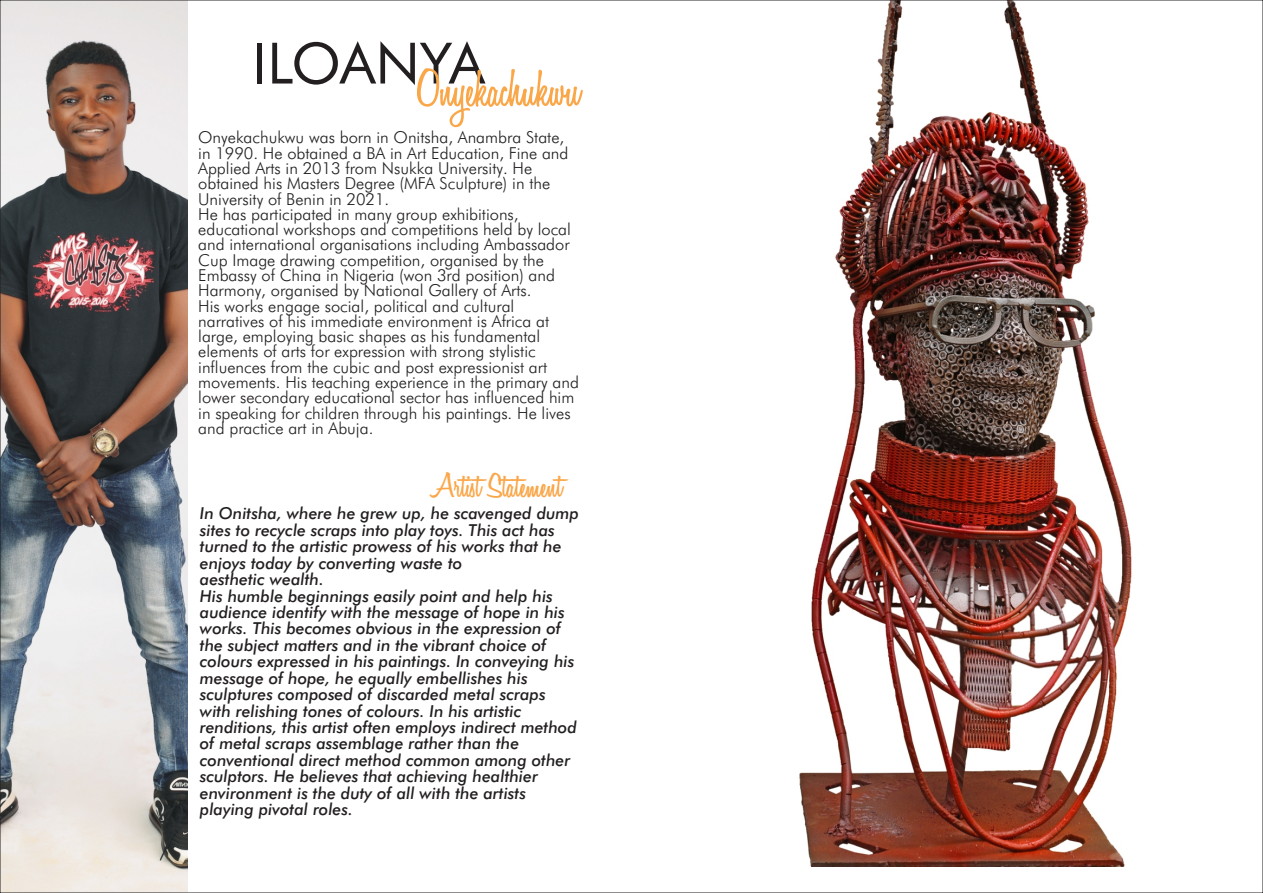
<style>
.page{position:relative;width:1263px;height:893px;background:#fff}
.page>*{position:absolute;margin:0;border:0;box-sizing:border-box;transform-origin:0 0}
.t1{font:600 54px "Honey Script";color:#faa74a}
.t2{font:600 36px "Honey Script";color:#faa74a}
.t3{font:300 16.5px/15.3px "Futura BT";color:#231f20}
.t4{font:italic 500 16.5px/16.5px "Futura BT";color:#231f20}
</style>
<div class="page">
<img style="left:799px;top:2px;width:333px;height:864px">
<img style="left:2px;top:2px;width:186px;height:889px">
<h1 class="t1" style="left:253px;top:56px;width:329px"><sup>ILOANYA</sup>Onyekachukwu</h1>
<p class="t3" style="left:198px;top:131px;width:382px">Onyekachukwu was born in Onitsha, Anambra State, in 1990. He obtained a BA in Art Education, Fine and Applied Arts in 2013 from Nsukka University. He obtained his Masters Degree (MFA Sculpture) in the University of Benin in 2021.<br>He has participated in many group exhibitions, educational workshops and competitions held by local and international organisations including Ambassador Cup Image drawing competition, organised by the Embassy of China in Nigeria (won 3rd position) and Harmony, organised by National Gallery of Arts.<br>His works engage social, political and cultural narratives of his immediate environment is Africa at large, employing basic shapes as his fundamental elements of arts for expression with strong stylistic influences from the cubic and post expressionist art movements. His teaching experience in the primary and lower secondary educational sector has influenced him in speaking for children through his paintings. He lives and practice art in Abuja.</p>
<h2 class="t2" style="left:430px;top:464px;width:133px">Artist Statement</h2>
<p class="t4" style="left:200px;top:507px;width:381px">In Onitsha, where he grew up, he scavenged dump sites to recycle scraps into play toys. This act has turned to the artistic prowess of his works that he enjoys today by converting waste to<br>aesthetic wealth.<br>His humble beginnings easily point and help his audience identify with the message of hope in his works. This becomes obvious in the expression of the subject matters and in the vibrant choice of colours expressed in his paintings. In conveying his message of hope, he equally embellishes his sculptures composed of discarded metal scraps with relishing tones of colours. In his artistic renditions, this artist often employs indirect method of metal scraps assemblage rather than the conventional direct method common among other sculptors. He believes that achieving healthier environment is the duty of all with the artists playing pivotal roles.</p>
</div>
